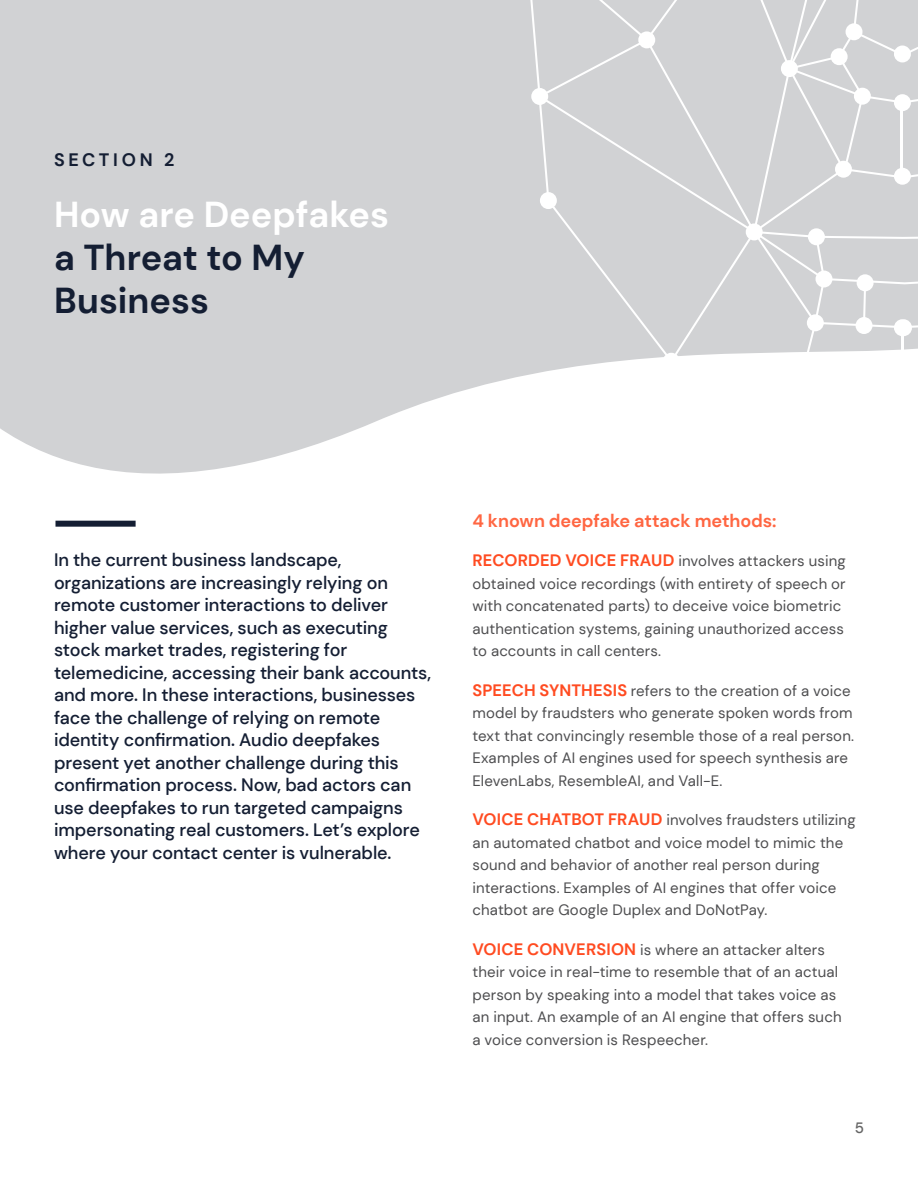
<style>
.page{position:relative;width:918px;height:1188px;background:#fff}
.page>*{position:absolute;margin:0;border:0;box-sizing:border-box;transform-origin:0 0}
.t1{font:700 36px/43.2px "DM Sans";color:#141e33}
.t2{font:700 36px "DM Sans";color:#fff}
.t3{font:500 18px/22.5px "DM Sans";letter-spacing:-.005em;color:#141e33}
.t4{font:700 18px "DM Sans";letter-spacing:-.005em;color:#ff6642}
.t5{font:700 18px "DM Sans";letter-spacing:.2em;color:#141e33}
.t6{font:15px/22.5px "DM Sans";letter-spacing:.01em;color:#4d4d4f}
.t7{font:500 15px "DM Sans";color:#656565}
.s1{font-weight:700;font-size:16.5px;color:#ff4b21}
</style>
<div class="page">
<svg style="left:0;top:0;width:530px;height:527px;fill:#d1d2d4"></svg>
<svg style="left:530px;top:0;width:9px;height:375px;background:#d3d4d6"></svg>
<svg style="left:539px;top:0;width:379px;height:373px;background:#d4d5d7"></svg>
<div style="left:663px;top:353px;width:17px;height:17px;background:#fff;border-radius:50%"></div>
<div style="left:540px;top:192px;width:17px;height:17px;background:#fff;border-radius:50%"></div>
<div style="left:531px;top:88px;width:17px;height:17px;background:#fff;border-radius:50%"></div>
<div style="left:781px;top:60px;width:17px;height:17px;background:#fff;border-radius:50%"></div>
<div style="left:638px;top:31px;width:17px;height:17px;background:#fff;border-radius:50%"></div>
<div style="left:746px;top:223px;width:17px;height:17px;background:#fff;border-radius:50%"></div>
<div style="left:835px;top:161px;width:17px;height:17px;background:#fff;border-radius:50%"></div>
<div style="left:894px;top:168px;width:17px;height:17px;background:#fff;border-radius:50%"></div>
<div style="left:894px;top:94px;width:17px;height:17px;background:#fff;border-radius:50%"></div>
<div style="left:894px;top:46px;width:17px;height:16px;background:#fff;border-radius:50%"></div>
<div style="left:846px;top:23px;width:17px;height:17px;background:#fff;border-radius:50%"></div>
<div style="left:831px;top:48px;width:17px;height:17px;background:#fff;border-radius:50%"></div>
<div style="left:854px;top:88px;width:17px;height:17px;background:#fff;border-radius:50%"></div>
<div style="left:808px;top:228px;width:17px;height:17px;background:#fff;border-radius:50%"></div>
<div style="left:816px;top:271px;width:16px;height:16px;background:#fff;border-radius:50%"></div>
<div style="left:807px;top:314px;width:17px;height:17px;background:#fff;border-radius:50%"></div>
<div style="left:856px;top:317px;width:17px;height:17px;background:#fff;border-radius:50%"></div>
<div style="left:857px;top:274px;width:17px;height:17px;background:#fff;border-radius:50%"></div>
<hr style="left:901px;top:102px;width:2px;height:74px;background:#fff">
<div style="left:56px;top:521px;width:80px;height:6px;background:#141e33"></div>
<p class="t5" style="left:54px;top:152px;width:122px">SECTION 2</p>
<h1 class="t2" style="left:54px;top:197px;width:337px">How are Deepfakes</h1>
<h1 class="t1" style="left:54px;top:238px;width:252px">a Threat to My<br>Business</h1>
<p class="t3" style="left:54px;top:549px;width:379px">In the current business landscape, organizations are increasingly relying on remote customer interactions to deliver higher value services, such as executing stock market trades, registering for telemedicine, accessing their bank accounts, and more. In these interactions, businesses face the challenge of relying on remote identity confirmation. Audio deepfakes present yet another challenge during this confirmation process. Now, bad actors can use deepfakes to run targeted campaigns impersonating real customers. Let’s explore where your contact center is vulnerable.</p>
<p class="t4" style="left:472px;top:512px;width:306px">4 known deepfake attack methods:</p>
<p class="t6" style="left:472px;top:551px;width:375px"><span class="s1">RECORDED VOICE FRAUD</span> involves attackers using obtained voice recordings (with entirety of speech or with concatenated parts) to deceive voice biometric authentication systems, gaining unauthorized access to accounts in call centers.</p>
<p class="t6" style="left:472px;top:680px;width:383px"><span class="s1">SPEECH SYNTHESIS</span> refers to the creation of a voice model by fraudsters who generate spoken words from text that convincingly resemble those of a real person.<br>Examples of AI engines used for speech synthesis are ElevenLabs, ResembleAI, and Vall-E.</p>
<p class="t6" style="left:472px;top:810px;width:385px"><span class="s1">VOICE CHATBOT FRAUD</span> involves fraudsters utilizing an automated chatbot and voice model to mimic the sound and behavior of another real person during interactions. Examples of AI engines that offer voice chatbot are Google Duplex and DoNotPay.</p>
<p class="t6" style="left:472px;top:939px;width:371px"><span class="s1">VOICE CONVERSION</span> is where an attacker alters their voice in real-time to resemble that of an actual person by speaking into a model that takes voice as an input. An example of an AI engine that offers such a voice conversion is Respeecher.</p>
<p class="t7" style="left:855px;top:1120px;width:11px">5</p>
</div>
